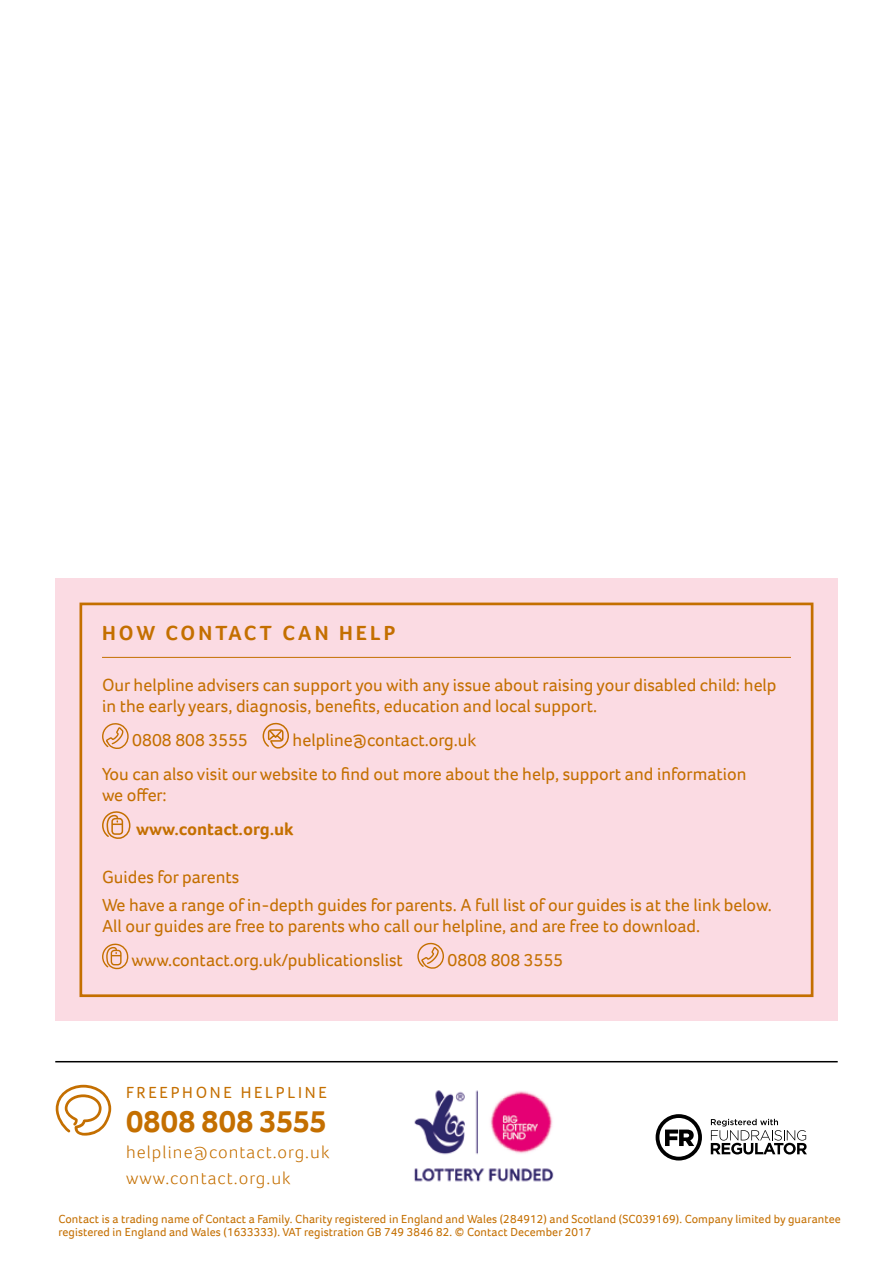
<style>
.page{position:relative;width:893px;height:1263px;background:#fff}
.page>*{position:absolute;margin:0;border:0;box-sizing:border-box;transform-origin:0 0}
.t1{font:700 31.5px "Foco";color:#c46f00}
.t2{font:700 21px "Foco";letter-spacing:.15em;color:#c46f00}
.t3{font:18px/34.2px "Foco";color:#c46f00}
.t4{font:300 18px/25.8px "Foco";letter-spacing:.06em;color:#c46f00}
.t5{font:700 18px "Foco";color:#c46f00}
.t6{font:16.5px "Foco";letter-spacing:.165em;color:#c46f00}
.t7{font:12px/13.5px "Foco";letter-spacing:.01em;color:#c46f00}
</style>
<div class="page">
<hr style="left:55px;top:1061px;width:783px;height:1px;background:#000">
<svg style="left:656px;top:1114px;width:46px;height:46px"></svg>
<svg style="left:711px;top:1119px;width:96px;height:35px"></svg>
<svg style="left:56px;top:1085px;width:55px;height:50px"></svg>
<img style="left:414px;top:1090px;width:140px;height:92px">
<div style="left:55px;top:578px;width:783px;height:443px;background:#fbdbe3"></div>
<hr style="left:102px;top:657px;width:689px;height:1px;background:#c46f00">
<svg style="left:102px;top:723px;width:27px;height:25px"></svg>
<svg style="left:262px;top:722px;width:27px;height:27px"></svg>
<svg style="left:102px;top:811px;width:29px;height:27px"></svg>
<svg style="left:102px;top:943px;width:26px;height:26px"></svg>
<svg style="left:417px;top:942px;width:27px;height:26px"></svg>
<div style="left:80px;top:602px;width:733px;height:395px;border:3px solid #c46f00"></div>
<p class="t2" style="left:102px;top:619px;width:295px">How Contact can help</p>
<p class="t3" style="left:102px;top:674px;width:676px;line-height:21px">Our helpline advisers can support you with any issue about raising your disabled child: help in the early years, diagnosis, benefits, education and local support.</p>
<p class="t3" style="left:132px;top:723px;width:117px">0808 808 3555</p>
<p class="t3" style="left:102px;top:723px;width:646px;text-indent:191px">helpline@contact.org.uk<br>You can also visit our website to find out more about the help, support and information</p>
<p class="t3" style="left:102px;top:778px;width:66px">we offer:</p>
<p class="t5" style="left:136px;top:817px;width:159px">www.contact.org.uk</p>
<p class="t3" style="left:102px;top:863px;width:671px;line-height:27.6px">Guides for parents<br>We have a range of in-depth guides for parents. A full list of our guides is at the link below.</p>
<p class="t3" style="left:131px;top:908px;width:570px;text-indent:-29px">All our guides are free to parents who call our helpline, and are free to download. www.contact.org.uk/publicationslist</p>
<p class="t3" style="left:448px;top:942px;width:117px">0808 808 3555</p>
<p class="t6" style="left:126px;top:1081px;width:202px">Freephone helpline</p>
<h1 class="t1" style="left:126px;top:1101px;width:202px">0808 808 3555</h1>
<p class="t4" style="left:126px;top:1139px;width:205px">helpline@contact.org.uk www.contact.org.uk</p>
<p class="t7" style="left:58px;top:1211px;width:784px">Contact is a trading name of Contact a Family. Charity registered in England and Wales (284912) and Scotland (SC039169). Company limited by guarantee registered in England and Wales (1633333). VAT registration GB 749 3846 82. © Contact December 2017</p>
</div>
